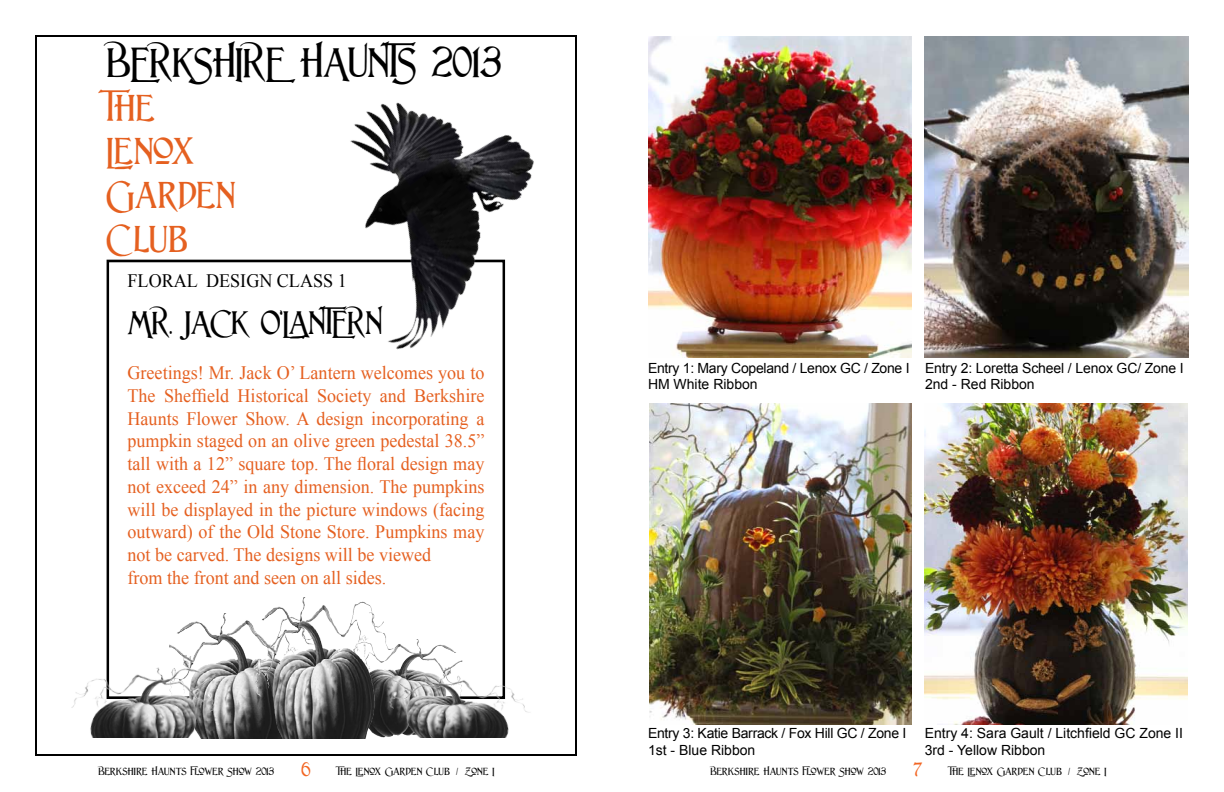
<style>
.page{position:relative;width:1224px;height:792px;background:#fff}
.page>*{position:absolute;margin:0;border:0;box-sizing:border-box;transform-origin:0 0}
.t1{font:40px "Lightfoot";color:#000;scale:.95 1}
.t2{font:36.3px/43.6px "Lightfoot";letter-spacing:.015em;color:#e56020;scale:.95 1}
.t3{font:31.6px "Lightfoot";color:#000;scale:.95 1}
.t4{font:18.9px/22.7px "Times New Roman";color:#e56020;scale:.95 1}
.t5{font:18.9px "Times New Roman";color:#000;scale:.95 1}
.t6{font:18px "Lightfoot";color:#f26522}
.t7{font:14px/16.8px "Arial";letter-spacing:-.01em;color:#000}
.t8{font:10px "Lightfoot";letter-spacing:.005em;color:#000}
.t9{font:10px "Lightfoot";letter-spacing:.025em;color:#000}
</style>
<div class="page">
<img style="left:169px;top:614px;width:80px;height:124px">
<img style="left:405px;top:639px;width:58px;height:24px">
<img style="left:249px;top:597px;width:156px;height:141px">
<img style="left:71px;top:659px;width:154px;height:79px">
<img style="left:377px;top:663px;width:153px;height:75px">
<img style="left:239px;top:102px;width:295px;height:288px">
<img style="left:648px;top:36px;width:263px;height:321px">
<img style="left:925px;top:36px;width:263px;height:321px">
<img style="left:649px;top:403px;width:262px;height:321px">
<img style="left:925px;top:403px;width:263px;height:321px">
<h1 class="t1" style="left:107px;top:41px;width:417px">BERKSHIRE HAUNTS 2013</h1>
<h2 class="t2" style="left:107px;top:86px;width:137px">Th e<br>Lenox<br>Garden<br>Club</h2>
<p class="t5" style="left:128px;top:268px;width:232px">FLORAL DESIGN CLASS 1</p>
<h3 class="t3" style="left:128px;top:305px;width:270px">MR. JACK O’LANTERN</h3>
<p class="t4" style="left:128px;top:361px;width:377px">Greetings! Mr. Jack O’ Lantern welcomes you to The Sheffield Historical Society and Berkshire Haunts Flower Show. A design incorporating a pumpkin staged on an olive green pedestal 38.5” tall with a 12” square top. The floral design may not exceed 24” in any dimension. The pumpkins will be displayed in the picture windows (facing outward) of the Old Stone Store. Pumpkins may not be carved. The designs will be viewed<br>from the front and seen on all sides.</p>
<p class="t7" style="left:648px;top:359px;width:263px">Entry 1: Mary Copeland / Lenox GC / Zone I<br>HM White Ribbon</p>
<p class="t7" style="left:925px;top:359px;width:260px">Entry 2: Loretta Scheel / Lenox GC/ Zone I<br>2nd - Red Ribbon</p>
<p class="t7" style="left:648px;top:725px;width:260px">Entry 3: Katie Barrack / Fox Hill GC / Zone I<br>1st - Blue Ribbon</p>
<p class="t7" style="left:925px;top:725px;width:260px">Entry 4: Sara Gault / Litchfield GC Zone II<br>3rd - Yellow Ribbon</p>
<p class="t8" style="left:98px;top:766px;width:177px">Berkshire Haunts Flower Show 2013</p>
<p class="t6" style="left:301px;top:760px;width:11px">6</p>
<p class="t9" style="left:338px;top:766px;width:158px">The Lenox Garden Club / Zone I</p>
<p class="t8" style="left:710px;top:766px;width:177px">Berkshire Haunts Flower Show 2013</p>
<p class="t6" style="left:914px;top:760px;width:10px">7</p>
<p class="t9" style="left:950px;top:766px;width:158px">The Lenox Garden Club / Zone I</p>
</div>
